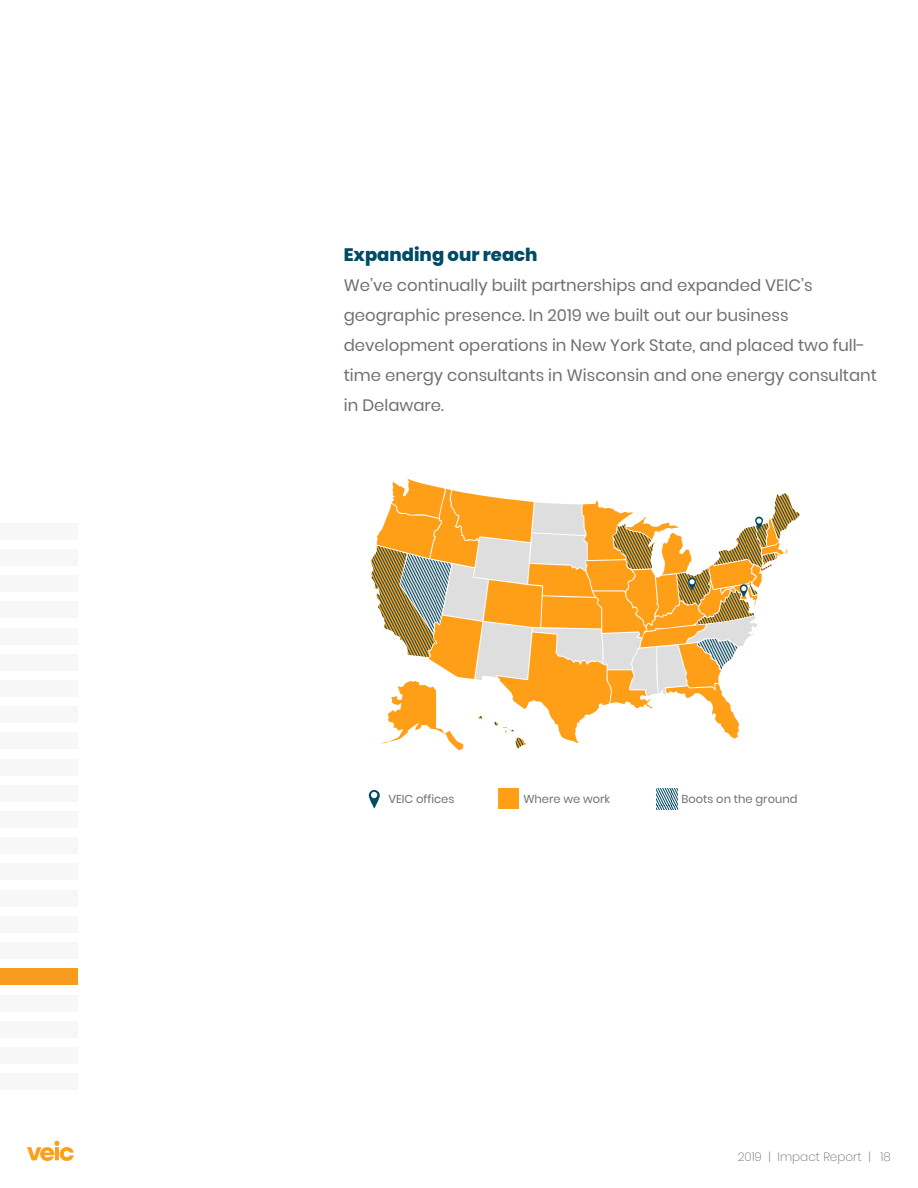
<style>
.page{position:relative;width:918px;height:1188px;background:#fff}
.page>*{position:absolute;margin:0;border:0;box-sizing:border-box;transform-origin:0 0}
.t1{font:800 18px "Poppins";color:#004b64}
.t2{font:16.5px/30px "Poppins";color:#707070}
.t3{font:200 12px "Poppins";color:#707070}
.t4{font:11.55px "Poppins";color:#707070}
</style>
<div class="page">
<svg style="left:27px;top:1141px;width:47px;height:20px"></svg>
<svg style="left:656px;top:789px;width:21px;height:20px"></svg>
<svg style="left:369px;top:790px;width:11px;height:19px"></svg>
<div style="left:498px;top:789px;width:21px;height:20px;background:#ff9e17"></div>
<svg style="left:371px;top:479px;width:429px;height:271px"></svg>
<div style="left:0;top:811px;width:78px;height:17px;background:#f7f7f7"></div>
<div style="left:0;top:654px;width:78px;height:16px;background:#f7f7f7"></div>
<div style="left:0;top:969px;width:78px;height:16px;background:#f89c1f"></div>
<div style="left:0;top:576px;width:78px;height:16px;background:#f7f7f7"></div>
<div style="left:0;top:890px;width:78px;height:16px;background:#f7f7f7"></div>
<div style="left:0;top:733px;width:78px;height:16px;background:#f7f7f7"></div>
<div style="left:0;top:1047px;width:78px;height:17px;background:#f7f7f7"></div>
<div style="left:0;top:523px;width:78px;height:16px;background:#f7f7f7"></div>
<div style="left:0;top:838px;width:78px;height:16px;background:#f7f7f7"></div>
<div style="left:0;top:680px;width:78px;height:17px;background:#f7f7f7"></div>
<div style="left:0;top:995px;width:78px;height:16px;background:#f7f7f7"></div>
<div style="left:0;top:602px;width:78px;height:16px;background:#f7f7f7"></div>
<div style="left:0;top:916px;width:78px;height:16px;background:#f7f7f7"></div>
<div style="left:0;top:759px;width:78px;height:16px;background:#f7f7f7"></div>
<div style="left:0;top:1074px;width:78px;height:16px;background:#f7f7f7"></div>
<div style="left:0;top:549px;width:78px;height:16px;background:#f7f7f7"></div>
<div style="left:0;top:864px;width:78px;height:16px;background:#f7f7f7"></div>
<div style="left:0;top:707px;width:78px;height:16px;background:#f7f7f7"></div>
<div style="left:0;top:1021px;width:78px;height:16px;background:#f7f7f7"></div>
<div style="left:0;top:628px;width:78px;height:16px;background:#f7f7f7"></div>
<div style="left:0;top:943px;width:78px;height:16px;background:#f7f7f7"></div>
<div style="left:0;top:785px;width:78px;height:16px;background:#f7f7f7"></div>
<p class="t1" style="left:344px;top:244px;width:195px">Expanding our reach</p>
<p class="t2" style="left:344px;top:270px;width:535px">We’ve continually built partnerships and expanded VEIC’s geographic presence. In 2019 we built out our business development operations in New York State, and placed two full&shy;time energy consultants in Wisconsin and one energy consultant in Delaware.</p>
<p class="t4" style="left:388px;top:792px;width:67px">VEIC offices</p>
<p class="t4" style="left:523px;top:792px;width:88px">Where we work</p>
<p class="t4" style="left:682px;top:792px;width:117px">Boots on the ground</p>
<p class="t3" style="left:738px;top:1150px;width:155px">2019 | Impact Report | 18</p>
</div>
